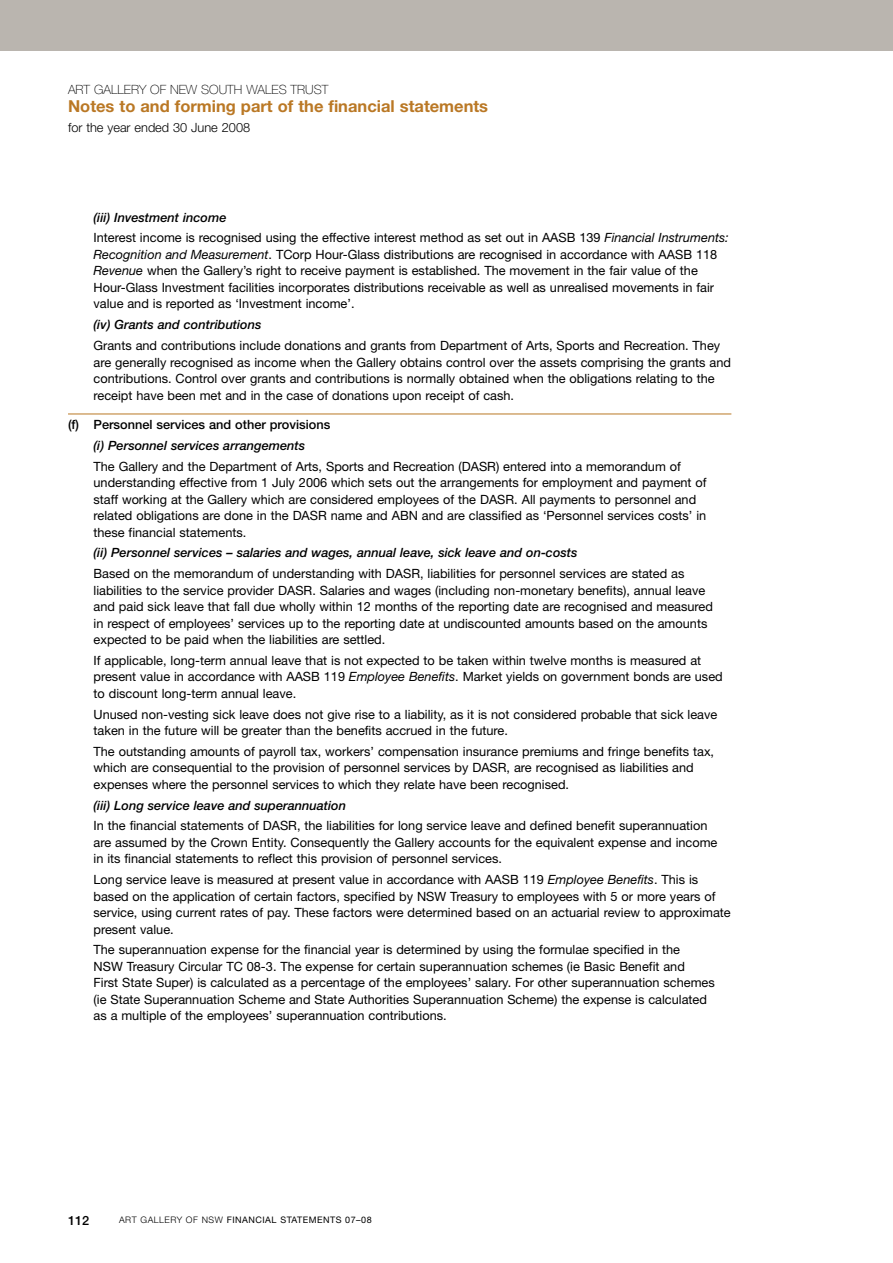
<style>
.page{position:relative;width:893px;height:1263px;background:#fff}
.page>*{position:absolute;margin:0;border:0;box-sizing:border-box;transform-origin:0 0}
.t1{font:700 16.5px "Helvetica Neue";color:#ba7825}
.t2{font:12.75px/16.5px "Helvetica Neue";color:#000}
.t3{font:italic 500 12.75px "Helvetica Neue";color:#000}
.t4{font:500 12.75px "Helvetica Neue";color:#000}
.t5{font:100 12.75px "Helvetica Neue";color:#000}
.t6{font:300 12.75px "Helvetica Neue";color:#000}
.t7{font:9px "Helvetica Neue";letter-spacing:.055em;color:#000}
.s1{font-weight:500;font-style:italic}
.s2{font-style:italic}
.s3{font-weight:300}
</style>
<div class="page">
<div style="left:0;top:0;width:893px;height:51px;background:#bab5af"></div>
<hr style="left:68px;top:414px;width:663px;height:1px;background:#ba7825">
<p class="t5" style="left:68px;top:85px;width:262px">ART GALLERY OF NEW SOUTH WALES TRUST</p>
<p class="t1" style="left:68px;top:100px;width:422px">Notes to and forming part of the financial statements</p>
<p class="t6" style="left:68px;top:123px;width:184px">for the year ended 30 June 2008</p>
<p class="t2" style="left:94px;top:208px;width:637px;line-height:20.7px"><span class="s1">(iii) Investment income<br></span>Interest income is recognised using the effective interest method as set out in AASB 139 <span class="s2">Financial Instruments:</span></p>
<p class="t2" style="left:94px;top:247px;width:625px"><span class="s2">Recognition and Measurement</span>. TCorp Hour-Glass distributions are recognised in accordance with AASB 118<br><span class="s2">Revenue</span> when the Gallery’s right to receive payment is established. The movement in the fair value of the Hour-Glass Investment facilities incorporates distributions receivable as well as unrealised movements in fair value and is reported as ‘Investment income’.</p>
<p class="t3" style="left:94px;top:320px;width:170px">(iv) Grants and contributions</p>
<p class="t2" style="left:94px;top:338px;width:639px">Grants and contributions include donations and grants from Department of Arts, Sports and Recreation. They are generally recognised as income when the Gallery obtains control over the assets comprising the grants and contributions. Control over grants and contributions is normally obtained when the obligations relating to the receipt have been met and in the case of donations upon receipt of cash.</p>
<p class="t4" style="left:68px;top:420px;width:264px">(f) Personnel services and other provisions</p>
<p class="t3" style="left:94px;top:441px;width:213px">(i) Personnel services arrangements</p>
<p class="t2" style="left:94px;top:459px;width:615px">The Gallery and the Department of Arts, Sports and Recreation (DASR) entered into a memorandum of understanding effective from 1 July 2006 which sets out the arrangements for employment and payment of staff working at the Gallery which are considered employees of the DASR. All payments to personnel and related obligations are done in the DASR name and ABN and are classified as ‘Personnel services costs’ in these financial statements.</p>
<p class="t3" style="left:94px;top:548px;width:486px">(ii) Personnel services – salaries and wages, annual leave, sick leave and on-costs</p>
<p class="t2" style="left:94px;top:566px;width:621px">Based on the memorandum of understanding with DASR, liabilities for personnel services are stated as liabilities to the service provider DASR. Salaries and wages (including non-monetary benefits), annual leave and paid sick leave that fall due wholly within 12 months of the reporting date are recognised and measured in respect of employees’ services up to the reporting date at undiscounted amounts based on the amounts expected to be paid when the liabilities are settled.</p>
<p class="t2" style="left:94px;top:653px;width:631px">If applicable, long-term annual leave that is not expected to be taken within twelve months is measured at present value in accordance with AASB 119 <span class="s2">Employee Benefits</span>. Market yields on government bonds are used to discount long-term annual leave.</p>
<p class="t2" style="left:94px;top:707px;width:625px">Unused non-vesting sick leave does not give rise to a liability, as it is not considered probable that sick leave taken in the future will be greater than the benefits accrued in the future.</p>
<p class="t2" style="left:94px;top:744px;width:622px">The outstanding amounts of payroll tax, workers’ compensation insurance premiums and fringe benefits tax, which are consequential to the provision of personnel services by DASR, are recognised as liabilities and expenses where the personnel services to which they relate have been recognised.</p>
<p class="t3" style="left:94px;top:800px;width:254px">(iii) Long service leave and superannuation</p>
<p class="t2" style="left:94px;top:819px;width:625px">In the financial statements of DASR, the liabilities for long service leave and defined benefit superannuation are assumed by the Crown Entity. Consequently the Gallery accounts for the equivalent expense and income in its financial statements to reflect this provision of personnel services.</p>
<p class="t2" style="left:94px;top:872px;width:639px">Long service leave is measured at present value in accordance with AASB 119 <span class="s2">Employee Benefits</span>. This is based on the application of certain factors, specified by NSW Treasury to employees with 5 or more years of service, using current rates of pay. These factors were determined based on an actuarial review to approximate present value.</p>
<p class="t2" style="left:94px;top:943px;width:623px">The superannuation expense for the financial year is determined by using the formulae specified in the<br>NSW Treasury Circular TC 08-3. The expense for certain superannuation schemes (ie Basic Benefit and<br>First State Super) is calculated as a percentage of the employees’ salary. For other superannuation schemes (ie State Superannuation Scheme and State Authorities Superannuation Scheme) the expense is calculated as a multiple of the employees’ superannuation contributions.</p>
<p class="t4" style="left:68px;top:1216px;width:23px">112</p>
<p class="t7" style="left:119px;top:1216px;width:254px"><span class="s3">ART GALLERY OF NSW</span> FINANCIAL STATEMENTS 07–08</p>
</div>
